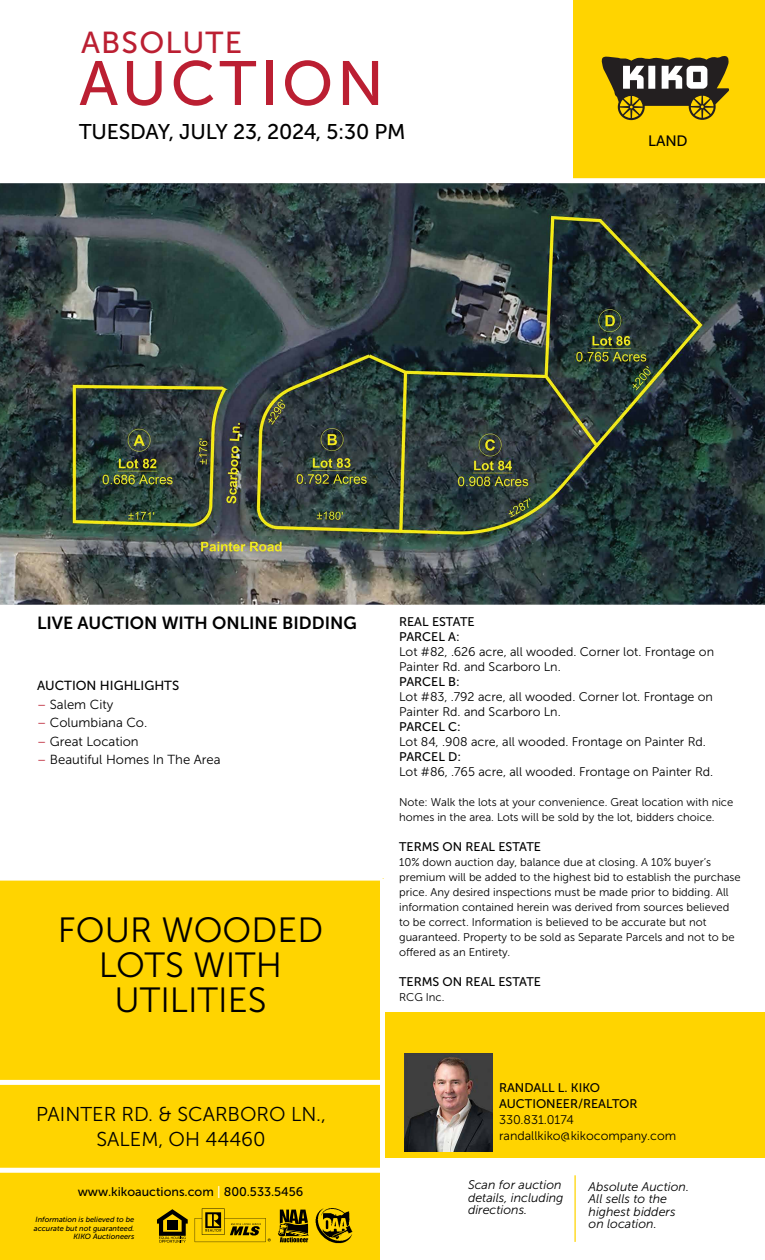
<style>
.page{position:relative;width:765px;height:1260px;background:#fff}
.page>*{position:absolute;margin:0;border:0;box-sizing:border-box;transform-origin:0 0}
.t1{font:62.38px "Museo Sans 500";letter-spacing:.06em;color:#bb1f32}
.t2{font:35px/35px "Museo Sans 300";color:#000;text-align:center}
.t3{font:30.25px "Museo Sans 500";letter-spacing:.04em;color:#bb1f32}
.t4{font:21.25px "Museo Sans 500";letter-spacing:-.01em;color:#000}
.t5{font:20px/25px "Museo Sans 300";color:#000;text-align:center}
.t6{font:17.5px "Museo Sans 700";color:#000}
.t7{font:15px "Museo Sans 500";color:#000}
.t8{font:13.12px "Museo Sans 300";color:#000}
.t9{font:13.12px "Museo Sans 500";color:#000}
.t10{font:12.5px/15px "Museo Sans 300";color:#000}
.t11{font:12.5px/16.2px "Museo Sans 500";color:#000}
.t12{font:italic 12.5px/12.5px "Museo Sans 300";color:#000}
.t13{font:11.25px/15px "Museo Sans 300";color:#000}
.t14{font:italic 7.5px/8.8px "Museo Sans 500";color:#000;text-align:right}
.s1{color:#bb1f32}
.s2{color:#fff}
</style>
<div class="page">
<div style="left:386px;top:1012px;width:379px;height:146px;background:#ffd400"></div>
<img style="left:405px;top:1054px;width:88px;height:98px">
<img style="left:0;top:183px;width:765px;height:422px">
<div style="left:574px;top:0;width:191px;height:180px;background:#ffd400"></div>
<svg style="left:601px;top:56px;width:128px;height:64px"></svg>
<div style="left:0;top:178px;width:765px;height:5px;background:#fff"></div>
<div style="left:0;top:878px;width:384px;height:382px;background:#ffd400"></div>
<hr style="left:574px;top:1175px;width:2px;height:67px;background:#ffd400">
<div style="left:0;top:1168px;width:389px;height:5px;background:#fff"></div>
<div style="left:0;top:1080px;width:383px;height:5px;background:#fff"></div>
<svg style="left:278px;top:1210px;width:31px;height:32px"></svg>
<svg style="left:195px;top:1208px;width:76px;height:34px"></svg>
<svg style="left:157px;top:1209px;width:31px;height:34px"></svg>
<img style="left:316px;top:1208px;width:36px;height:36px">
<div style="left:0;top:876px;width:382px;height:5px;background:#fff"></div>
<div style="left:380px;top:878px;width:5px;height:382px;background:#fff"></div>
<h3 class="t3" style="left:81px;top:26px;width:163px">ABSOLUTE</h3>
<h1 class="t1" style="left:79px;top:49px;width:306px">AUCTION</h1>
<h3 class="t4" style="left:79px;top:120px;width:328px">TUESDAY, JULY 23, 2024, 5:30 PM</h3>
<h3 class="t7" style="left:648px;top:133px;width:41px">LAND</h3>
<h3 class="t6" style="left:37px;top:614px;width:321px">LIVE AUCTION WITH ONLINE BIDDING</h3>
<p class="t9" style="left:37px;top:678px;width:144px">AUCTION HIGHLIGHTS</p>
<p class="t8" style="left:37px;top:697px;width:78px"><span class="s1">–</span> Salem City</p>
<p class="t8" style="left:37px;top:716px;width:112px"><span class="s1">–</span> Columbiana Co.</p>
<p class="t8" style="left:37px;top:734px;width:103px"><span class="s1">–</span> Great Location</p>
<p class="t8" style="left:37px;top:753px;width:185px"><span class="s1">–</span> Beautiful Homes In The Area</p>
<h2 class="t2" style="left:58px;top:912px;width:267px">FOUR WOODED<br>LOTS WITH<br>UTILITIES</h2>
<h3 class="t5" style="left:36px;top:1102px;width:291px">PAINTER RD. &amp; SCARBORO LN.,<br>SALEM, OH 44460</h3>
<p class="t11" style="left:78px;top:1183px;width:227px">www.kikoauctions.com <span class="s2">|</span> 800.533.5456</p>
<p class="t14" style="left:34px;top:1215px;width:102px">Information is believed to be accurate but not guaranteed.<br>KIKO Auctioneers</p>
<p class="t11" style="left:399px;top:614px;width:77px;line-height:15px">REAL ESTATE<br>PARCEL A:</p>
<p class="t10" style="left:399px;top:644px;width:316px">Lot #82, .626 acre, all wooded. Corner lot. Frontage on<br>Painter Rd. and Scarboro Ln.</p>
<p class="t11" style="left:399px;top:673px;width:62px">PARCEL B:</p>
<p class="t10" style="left:399px;top:689px;width:315px">Lot #83, .792 acre, all wooded. Corner lot. Frontage on<br>Painter Rd. and Scarboro Ln.</p>
<p class="t11" style="left:399px;top:718px;width:63px">PARCEL C:</p>
<p class="t10" style="left:399px;top:734px;width:308px">Lot 84, .908 acre, all wooded. Frontage on Painter Rd.</p>
<p class="t11" style="left:399px;top:748px;width:64px">PARCEL D:</p>
<p class="t10" style="left:399px;top:764px;width:316px">Lot #86, .765 acre, all wooded. Frontage on Painter Rd.</p>
<p class="t13" style="left:399px;top:794px;width:336px">Note: Walk the lots at your convenience. Great location with nice homes in the area. Lots will be sold by the lot, bidders choice.</p>
<p class="t11" style="left:399px;top:838px;width:143px">TERMS ON REAL ESTATE</p>
<p class="t13" style="left:399px;top:854px;width:343px">10% down auction day, balance due at closing. A 10% buyer’s premium will be added to the highest bid to establish the purchase price. Any desired inspections must be made prior to bidding. All information contained herein was derived from sources believed to be correct. Information is believed to be accurate but not guaranteed. Property to be sold as Separate Parcels and not to be offered as an Entirety.</p>
<p class="t11" style="left:399px;top:973px;width:143px">TERMS ON REAL ESTATE</p>
<p class="t13" style="left:399px;top:989px;width:47px">RCG Inc.</p>
<p class="t11" style="left:499px;top:1079px;width:140px">RANDALL L. KIKO<br>AUCTIONEER/REALTOR</p>
<p class="t10" style="left:499px;top:1112px;width:179px;line-height:16.2px">330.831.0174 randallkiko@kikocompany.com</p>
<p class="t12" style="left:468px;top:1179px;width:97px">Scan for auction details, including directions.</p>
<p class="t12" style="left:589px;top:1180px;width:102px">Absolute Auction.<br>All sells to the highest bidders on location.</p>
</div>
